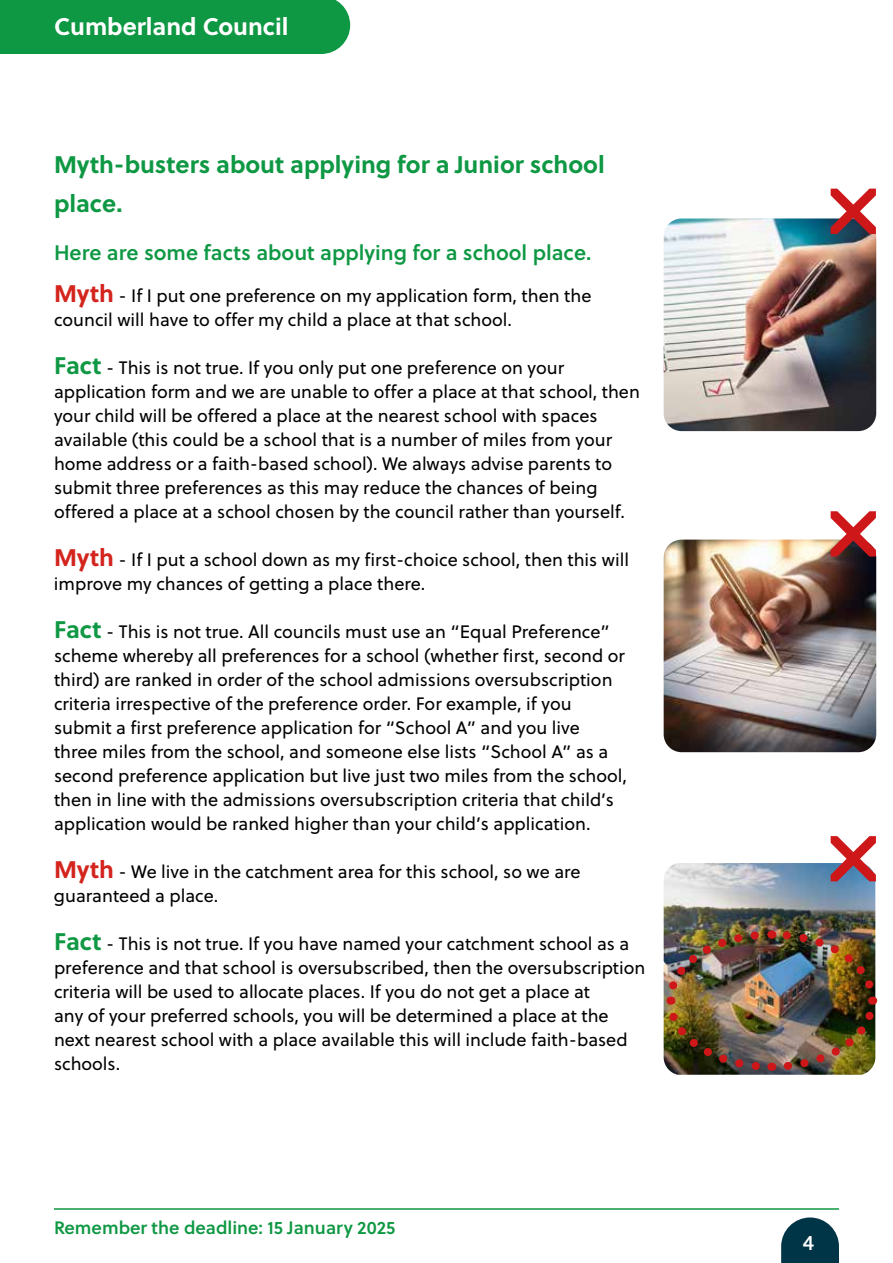
<style>
.page{position:relative;width:893px;height:1263px;background:#fff}
.page>*{position:absolute;margin:0;border:0;box-sizing:border-box;transform-origin:0 0}
.t1{font:700 24px/39.6px "Soleil";color:#0e9843}
.t2{font:700 24px "Soleil";color:#fff}
.t3{font:21px "Soleil Sb";color:#0e9843}
.t4{font:21px "Soleil Bk";color:#fff}
.t5{font:18px/24px "Soleil";color:#000}
.t6{font:18px "Soleil Sb";color:#0e9843}
.s1{font-weight:700;font-size:24px;color:#d4241e}
.s2{font-weight:700;font-size:24px;color:#0e9843}
</style>
<div class="page">
<div style="left:0;top:0;width:350px;height:54px;background:#0e9843"></div>
<img style="left:664px;top:218px;width:212px;height:213px">
<img style="left:664px;top:540px;width:212px;height:212px">
<img style="left:664px;top:863px;width:211px;height:63px">
<img style="left:663px;top:926px;width:215px;height:149px">
<hr style="left:54px;top:1208px;width:785px;height:2px;background:#0e9843">
<svg style="left:781px;top:1217px;width:58px;height:46px;background:#265362"></svg>
<svg style="left:831px;top:218px;width:45px;height:16px"></svg>
<svg style="left:831px;top:539px;width:45px;height:17px"></svg>
<svg style="left:831px;top:863px;width:45px;height:18px"></svg>
<p class="t2" style="left:54px;top:8px;width:236px">Cumberland Council</p>
<p class="t1" style="left:54px;top:143px;width:552px">Myth-busters about applying for a Junior school place.</p>
<p class="t3" style="left:54px;top:237px;width:539px">Here are some facts about applying for a school place.</p>
<p class="t5" style="left:54px;top:283px;width:539px"><span class="s1">Myth</span> - If I put one preference on my application form, then the council will have to ofer my child a place at that school.</p>
<p class="t5" style="left:54px;top:355px;width:587px"><span class="s2">Fact</span> - This is not true. If you only put one preference on your application form and we are unable to ofer a place at that school, then your child will be ofered a place at the nearest school with spaces available (this could be a school that is a number of miles from your home address or a faith-based school). We always advise parents to submit three preferences as this may reduce the chances of being ofered a place at a school chosen by the council rather than yourself.</p>
<p class="t5" style="left:54px;top:547px;width:577px"><span class="s1">Myth</span> - If I put a school down as my frst-choice school, then this will improve my chances of geting a place there.</p>
<p class="t5" style="left:54px;top:619px;width:575px"><span class="s2">Fact</span> - This is not true. All councils must use an “Equal Preference” scheme whereby all preferences for a school (whether frst, second or third) are ranked in order of the school admissions oversubscription criteria irrespective of the preference order. For example, if you submit a frst preference application for “School A” and you live three miles from the school, and someone else lists “School A” as a second preference application but live just two miles from the school, then in line with the admissions oversubscription criteria that child’s application would be ranked higher than your child’s application.</p>
<p class="t5" style="left:54px;top:859px;width:528px"><span class="s1">Myth</span> - We live in the catchment area for this school, so we are guaranteed a place.</p>
<p class="t5" style="left:54px;top:931px;width:593px"><span class="s2">Fact</span> - This is not true. If you have named your catchment school as a preference and that school is oversubscribed, then the oversubscription criteria will be used to allocate places. If you do not get a place at<br>any of your preferred schools, you will be determined a place at the next nearest school with a place available this will include faith-based schools.</p>
<p class="t6" style="left:54px;top:1214px;width:343px">Remember the deadline: 15 January 2025</p>
<p class="t4" style="left:803px;top:1227px;width:13px">4</p>
</div>
